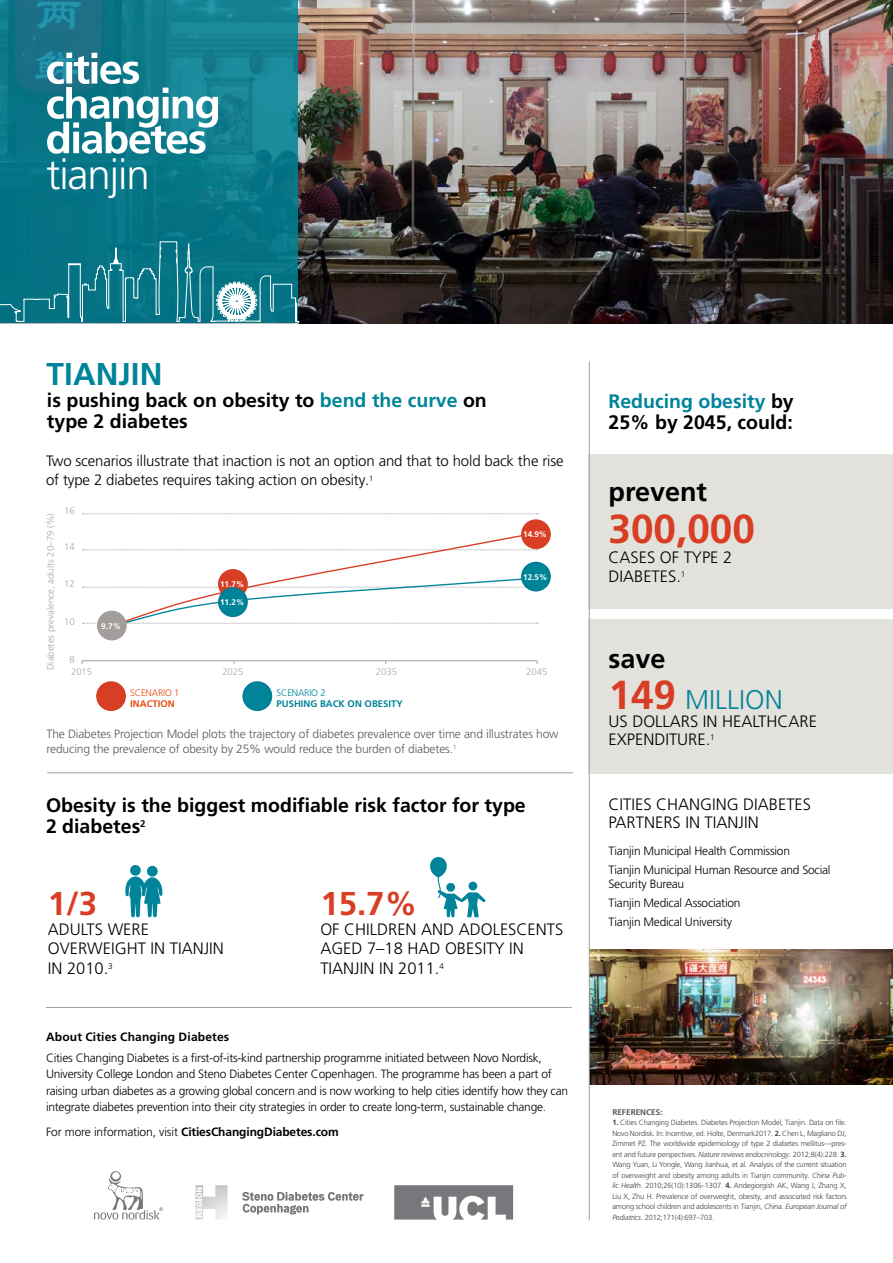
<style>
.page{position:relative;width:893px;height:1263px;background:#fff}
.page>*{position:absolute;margin:0;border:0;box-sizing:border-box;transform-origin:0 0}
.t1{font:300 42.15px "Frutiger LT Pro";letter-spacing:-.025em;color:#fff}
.t2{font:700 40.5px "Frutiger LT Pro";color:#d83e23}
.t3{font:700 33px "Frutiger LT Pro";color:#d83e23}
.t4{font:700 31.5px "Frutiger LT Pro";letter-spacing:.005em;color:#008499}
.t5{font:300 27px/41.2px "Frutiger LT Pro";color:#008499}
.t6{font:700 27px "Frutiger LT Pro";color:#000}
.t7{font:700 19.5px/21px "Frutiger LT Pro";color:#000}
.t8{font:300 16.5px/19.5px "Frutiger LT Pro";color:#000}
.t9{font:300 15px/19.5px "Frutiger LT Pro";letter-spacing:-.01em;color:#000}
.t10{font:300 12px/16.5px "Frutiger LT Pro";letter-spacing:-.02em;color:#000}
.t11{font:300 12px/15px "Frutiger LT Pro";letter-spacing:-.01em;color:#58595b}
.t12{font:700 12px "Frutiger LT Pro";color:#000}
.t13{font:300 9.6px "Frutiger LT Pro";color:#aea79f}
.t14{font:700 9.6px "Frutiger LT Pro";color:#008499}
.t15{font:300 9.6px "Frutiger LT Pro";letter-spacing:-.02em;color:#e64a0e}
.t16{font:300 9.6px "Frutiger LT Pro";letter-spacing:-.02em;color:#008499}
.t17{font:700 9.6px "Frutiger LT Pro";color:#e64a0e}
.t18{font:700 8.25px "Frutiger LT Pro";color:#fff}
.t19{font:700 8.25px "Frutiger LT Pro";color:#58595b}
.t20{font:300 7.5px/10.5px "Frutiger LT Pro";letter-spacing:-.02em;color:#414042;text-align:justify}
.s1{color:#008499}
.s2{font-weight:700;color:#000}
.s3{font-weight:700;font-size:40.5px;color:#d83e23}
.s4{font-weight:300}
.s5{font-weight:700}
.s6{font-style:italic}
</style>
<div class="page">
<img style="left:590px;top:950px;width:303px;height:134px">
<div style="left:589px;top:619px;width:304px;height:154px;background:#e3e1dc"></div>
<div style="left:589px;top:455px;width:304px;height:154px;background:#e3e1dc"></div>
<img style="left:298px;top:0;width:595px;height:323px">
<svg style="left:0;top:0;width:298px;height:241px;background:#0e798b"></svg>
<hr style="left:82px;top:660px;width:455px;height:1px;background:#a39e9c">
<hr style="left:589px;top:361px;width:1px;height:859px;background:#a39e9c">
<svg style="left:47px;top:53px;width:171px;height:101px"></svg>
<div style="left:97px;top:682px;width:28px;height:28px;background:#d83e23;border-radius:50%"></div>
<div style="left:96px;top:681px;width:30px;height:30px;border:1px solid #d83e23;border-radius:50%"></div>
<div style="left:243px;top:682px;width:29px;height:28px;background:#008499;border-radius:50%"></div>
<div style="left:242px;top:681px;width:30px;height:30px;border:1px solid #007c92;border-radius:50%"></div>
<hr style="left:46px;top:1007px;width:526px;height:1px;background:#a39e9c">
<hr style="left:47px;top:772px;width:526px;height:1px;background:#a39e9c">
<svg style="left:430px;top:857px;width:56px;height:60px"></svg>
<svg style="left:125px;top:865px;width:37px;height:52px"></svg>
<svg style="left:0;top:241px;width:299px;height:83px;background:#208291"></svg>
<svg style="left:394px;top:1185px;width:119px;height:34px"></svg>
<svg style="left:94px;top:1171px;width:69px;height:48px"></svg>
<svg style="left:196px;top:1185px;width:32px;height:34px"></svg>
<svg style="left:242px;top:1192px;width:121px;height:22px"></svg>
<svg style="left:83px;top:513px;width:455px;height:1px"></svg>
<svg style="left:83px;top:535px;width:455px;height:95px"></svg>
<div style="left:522px;top:562px;width:28px;height:29px;background:#008499;border-radius:50%"></div>
<div style="left:521px;top:562px;width:30px;height:29px;border:1px solid #007c92;border-radius:50%"></div>
<div style="left:522px;top:520px;width:28px;height:28px;background:#d83e23;border-radius:50%"></div>
<div style="left:521px;top:519px;width:30px;height:30px;border:1px solid #d83e23;border-radius:50%"></div>
<div style="left:219px;top:570px;width:28px;height:28px;background:#d83e23;border-radius:50%"></div>
<div style="left:218px;top:569px;width:30px;height:30px;border:1px solid #d83e23;border-radius:50%"></div>
<div style="left:219px;top:588px;width:28px;height:28px;background:#008499;border-radius:50%"></div>
<div style="left:218px;top:587px;width:30px;height:30px;border:1px solid #007c92;border-radius:50%"></div>
<div style="left:98px;top:611px;width:28px;height:29px;background:#a39e9c;border-radius:50%"></div>
<div style="left:97px;top:611px;width:30px;height:29px;border:1px solid #a39e9c;border-radius:50%"></div>
<h1 class="t1" style="left:46px;top:150px;width:105px">tianjin</h1>
<h3 class="t4" style="left:47px;top:356px;width:118px">TIANJIN</h3>
<h3 class="t7" style="left:47px;top:390px;width:441px">is pushing back on obesity to <span class="s1">bend the curve</span> on type 2 diabetes</h3>
<h3 class="t9" style="left:46px;top:451px;width:519px">Two scenarios illustrate that inaction is not an option and that to hold back the rise of type 2 diabetes requires taking action on obesity.<sup>1</sup></h3>
<p class="t13" style="left:45px;top:670px;width:158px;rotate:-90deg">Diabetes prevalence, adults 20–79 (%)</p>
<p class="t13" style="left:64px;top:505px;width:12px">16</p>
<p class="t13" style="left:64px;top:541px;width:12px">14</p>
<p class="t13" style="left:64px;top:578px;width:12px">12</p>
<p class="t13" style="left:64px;top:616px;width:12px">10</p>
<p class="t13" style="left:69px;top:654px;width:7px">8</p>
<p class="t13" style="left:71px;top:666px;width:23px">2015</p>
<p class="t18" style="left:101px;top:621px;width:21px">9.7%</p>
<p class="t18" style="left:220px;top:579px;width:26px">11.7%</p>
<p class="t18" style="left:220px;top:597px;width:26px">11.2%</p>
<p class="t18" style="left:523px;top:530px;width:25px">14.9%</p>
<p class="t18" style="left:523px;top:572px;width:26px">12.5%</p>
<p class="t13" style="left:222px;top:666px;width:23px">2025</p>
<p class="t13" style="left:376px;top:666px;width:23px">2035</p>
<p class="t13" style="left:526px;top:666px;width:23px">2045</p>
<p class="t16" style="left:277px;top:687px;width:51px">SCENARIO 2</p>
<p class="t14" style="left:277px;top:698px;width:128px">PUSHING BACK ON OBESITY</p>
<h3 class="t11" style="left:46px;top:726px;width:514px">The Diabetes Projection Model plots the trajectory of diabetes prevalence over time and illustrates how reducing the prevalence of obesity by 25% would reduce the burden of diabetes.<sup>1</sup></h3>
<p class="t15" style="left:130px;top:687px;width:51px">SCENARIO 1</p>
<p class="t17" style="left:130px;top:698px;width:46px">INACTION</p>
<h3 class="t7" style="left:608px;top:391px;width:187px"><span class="s1">Reducing obesity</span> by<br>25% by 2045, could:</h3>
<h3 class="t6" style="left:608px;top:476px;width:100px">prevent</h3>
<h2 class="t2" style="left:608px;top:505px;width:148px">300,000</h2>
<h3 class="t8" style="left:608px;top:547px;width:125px">CASES OF TYPE 2<br>DIABETES.<sup>1</sup></h3>
<h3 class="t5" style="left:608px;top:638px;width:176px"><span class="s2">save<br></span><span class="s3">149</span> MILLION</h3>
<h3 class="t8" style="left:608px;top:712px;width:210px;line-height:18px">US DOLLARS IN HEALTHCARE<br>EXPENDITURE.<sup>1</sup></h3>
<h3 class="t7" style="left:46px;top:795px;width:481px">Obesity is the biggest modifiable risk factor for type<br>2 diabetes<sup>2</sup></h3>
<h3 class="t8" style="left:608px;top:795px;width:204px;line-height:18px">CITIES CHANGING DIABETES<br>PARTNERS IN TIANJIN</h3>
<h3 class="t10" style="left:608px;top:842px;width:224px;line-height:18.6px">Tianjin Municipal Health Commission<br>Tianjin Municipal Human Resource and Social</h3>
<h3 class="t10" style="left:608px;top:875px;width:134px;line-height:18.6px">Security Bureau<br>Tianjin Medical Association<br>Tianjin Medical University</h3>
<h3 class="t3" style="left:320px;top:884px;width:99px">15.7%</h3>
<h3 class="t8" style="left:320px;top:919px;width:244px">OF CHILDREN AND ADOLESCENTS<br>AGED 7–18 HAD OBESITY IN<br>TIANJIN IN 2011.<sup>4</sup></h3>
<h3 class="t3" style="left:48px;top:884px;width:51px">1/3</h3>
<h3 class="t8" style="left:48px;top:919px;width:178px">ADULTS WERE<br>OVERWEIGHT IN TIANJIN<br>IN 2010.<sup>3</sup></h3>
<h3 class="t12" style="left:46px;top:1030px;width:185px">About Cities Changing Diabetes</h3>
<p class="t10" style="left:46px;top:1049px;width:524px">Cities Changing Diabetes is a first-of-its-kind partnership programme initiated between Novo Nordisk, University College London and Steno Diabetes Center Copenhagen. The programme has been a part of raising urban diabetes as a growing global concern and is now working to help cities identify how they can integrate diabetes prevention into their city strategies in order to create long-term, sustainable change.</p>
<h3 class="t12" style="left:46px;top:1125px;width:294px"><span class="s4">For more information, visit</span> CitiesChangingDiabetes.com</h3>
<p class="t19" style="left:612px;top:1107px;width:52px">REFERENCES:</p>
<p class="t20" style="left:612px;top:1117px;width:236px"><span class="s5">1.</span> Cities Changing Diabetes. Diabetes Projection Model, Tianjin. Data on file.<br>Novo Nordisk. In: Incentive, ed. Holte, Denmark2017. <span class="s5">2.</span> Chen L, Magliano DJ, Zimmet PZ. The worldwide epidemiology of type 2 diabetes mellitus—pres&shy;ent and future perspectives. <span class="s6">Nature reviews endocrinology.</span> 2012;8(4):228. <span class="s5">3.<br></span>Wang Yuan, Li Yongle, Wang Jianhua, et al. Analysis of the current situation of overweight and obesity among adults in Tianjin community. <span class="s6">China Pub&shy;lic Health.</span> 2010;26(10):1306–1307. <span class="s5">4.</span> Andegiorgish AK, Wang J, Zhang X, Liu X, Zhu H. Prevalence of overweight, obesity, and associated risk factors among school children and adolescents in Tianjin, <span class="s6">China. European Journal of Pediatrics</span>. 2012;171(4):697–703.</p>
</div>
